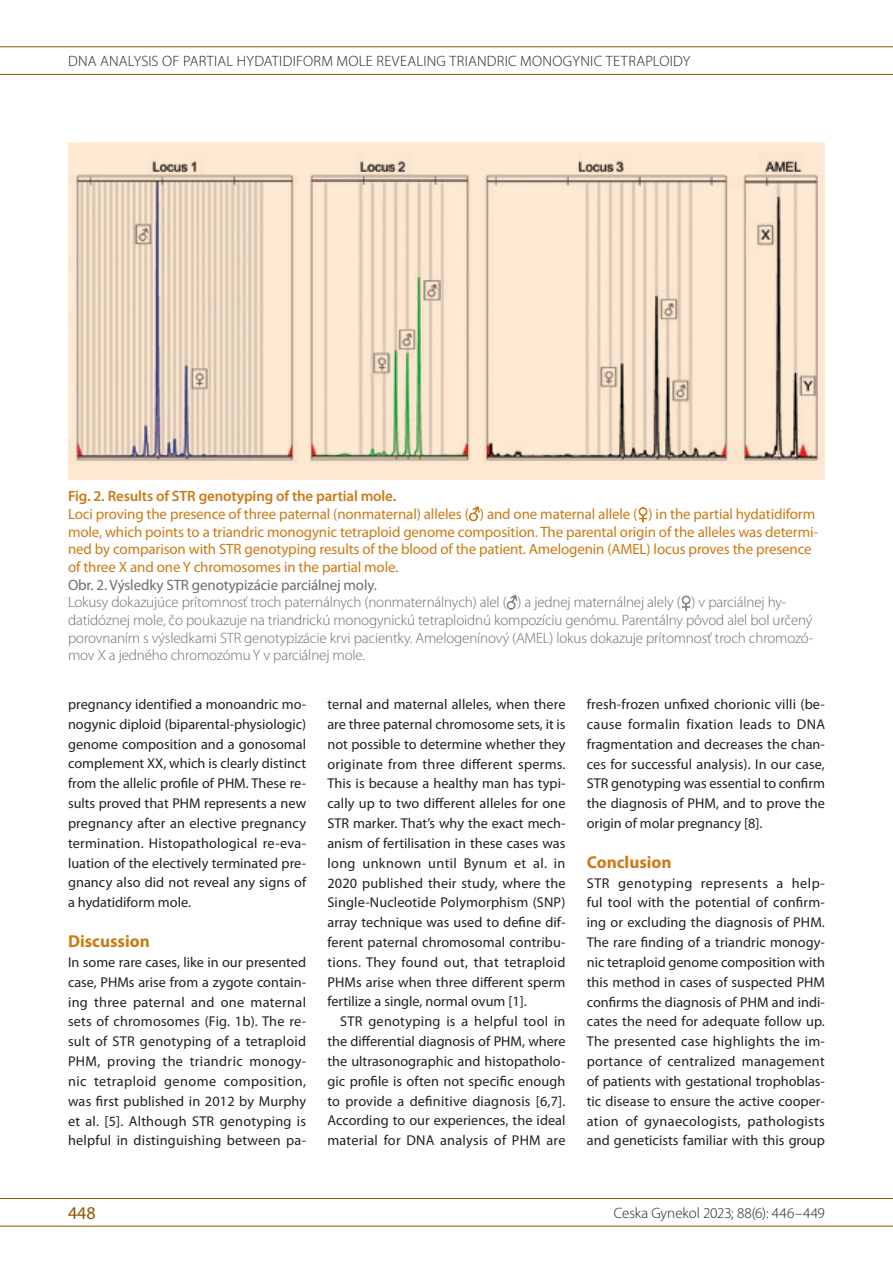
<style>
.page{position:relative;width:893px;height:1263px;background:#fff}
.page>*{position:absolute;margin:0;border:0;box-sizing:border-box;transform-origin:0 0}
.t1{font:18px "Myriad Pro";color:#905500}
.t2{font:700 17.25px "Myriad Pro";color:#cb7a16}
.t3{font:300 15px/17.7px "Myriad Pro";letter-spacing:-.01em;color:#6c6d70}
.t4{font:15px/17.7px "Myriad Pro";letter-spacing:-.01em;color:#cb7a16}
.t5{font:300 15px "Myriad Pro";letter-spacing:.015em;color:#231f20}
.t6{font:300 15px "Myriad Pro";letter-spacing:-.005em;color:#231f20}
.t7{font:14.25px/19.8px "Myriad Pro";letter-spacing:.005em;color:#231f20;text-align:justify}
.s1{font-weight:600}
.s2{font-family:"Times New Roman"}
.s3{font-weight:400}
.s4{font-family:"Times New Roman";font-weight:400}
</style>
<div class="page">
<hr style="left:0;top:46px;width:893px;height:1px;background:#905500">
<hr style="left:0;top:74px;width:893px;height:1px;background:#905500">
<hr style="left:0;top:1198px;width:893px;height:1px;background:#905500">
<hr style="left:0;top:1226px;width:893px;height:1px;background:#905500">
<svg style="left:469px;top:506px;width:11px;height:15px"></svg>
<svg style="left:638px;top:507px;width:9px;height:16px"></svg>
<svg style="left:507px;top:595px;width:10px;height:14px"></svg>
<svg style="left:682px;top:596px;width:8px;height:15px"></svg>
<img style="left:68px;top:142px;width:757px;height:337px">
<p class="t5" style="left:68px;top:53px;width:123px">DNA analysis of partia</p>
<p class="t5" style="left:226px;top:53px;width:37px">l hydatidiform</p>
<p class="t5" style="left:337px;top:53px;width:95px">mole revealing</p>
<p class="t5" style="left:449px;top:53px;width:9px">triandric</p>
<p class="t5" style="left:520px;top:53px;width:12px">monog</p>
<p class="t5" style="left:573px;top:53px;width:58px">ynic tetrap</p>
<p class="t5" style="left:653px;top:53px;width:39px">loidy</p>
<p class="t4" style="left:68px;top:487px;width:752px"><span class="s1">Fig. 2. Results of STR genotyping of the partial mole.<br></span>Loci proving the presence of three paternal (nonmaternal) alleles (<span class="s2">♂</span>) and one maternal allele (<span class="s2">♀</span>) in the partial hydatidiform mole, which points to a triandric monogynic tetraploid genome composition. The parental origin of the alleles was determi&shy;ned by comparison with STR genotyping results of the blood of the patient. Amelogenin (AMEL) locus proves the presence of three X and one Y chromosomes in the partial mole.</p>
<p class="t3" style="left:68px;top:576px;width:747px"><span class="s3">Obr. 2. Výsledky STR genotypizácie parciálnej moly.<br></span>Lokusy dokazujúce prítomnosť troch paternálnych (nonmaternálnych) alel (<span class="s4">♂</span>) a jednej maternálnej alely (<span class="s4">♀</span>) v parciálnej hy&shy;datidóznej mole, čo poukazuje na triandrickú monogynickú tetraploidnú kompozíciu genómu. Parentálny pôvod alel bol určený porovnaním s výsledkami STR genotypizácie krvi pacientky. Amelogenínový (AMEL) lokus dokazuje prítomnosť troch chromozó&shy;mov X a jedného chromozómu Y v parciálnej mole.</p>
<p class="t7" style="left:68px;top:694px;width:240px">pregnancy identified a monoandric mo&shy;nogynic diploid (biparental-physiologic) genome composition and a gonosomal complement XX, which is clearly distinct from the allelic profile of PHM. These re&shy;sults proved that PHM represents a new pregnancy after an elective pregnancy termination. Histopathological re-eva&shy;luation of the electively terminated pre&shy;gnancy also did not reveal any signs of a hydatidiform mole.</p>
<p class="t2" style="left:68px;top:930px;width:83px">Discussion</p>
<p class="t7" style="left:68px;top:952px;width:240px">In some rare cases, like in our presented case, PHMs arise from a zygote contain&shy;ing three paternal and one maternal sets of chromosomes (Fig. 1b). The re&shy;sult of STR genotyping of a tetraploid PHM, proving the triandric monogy&shy;nic tetraploid genome composition, was first published in 2012 by Murphy et al. [5]. Although STR genotyping is helpful in distinguishing between pa-</p>
<p class="t7" style="left:327px;top:694px;width:240px">ternal and maternal alleles, when there are three paternal chromosome sets, it is not possible to determine whether they originate from three different sperms.<br>This is because a healthy man has typi&shy;cally up to two different alleles for one STR marker. That’s why the exact mech&shy;anism of fertilisation in these cases was long unknown until Bynum et al. in 2020 published their study, where the Single-Nucleotide Polymorphism (SNP) array technique was used to define dif&shy;ferent paternal chromosomal contribu&shy;tions. They found out, that tetraploid PHMs arise when three different sperm fertilize a single, normal ovum [1].</p>
<p class="t7" style="left:327px;top:1011px;width:240px;text-indent:13px">STR genotyping is a helpful tool in the differential diagnosis of PHM, where the ultrasonographic and histopatholo&shy;gic profile is often not specific enough to provide a definitive diagnosis [6,7].<br>According to our experiences, the ideal material for DNA analysis of PHM are</p>
<p class="t7" style="left:587px;top:694px;width:240px">fresh-frozen unfixed chorionic villi (be&shy;cause formalin fixation leads to DNA fragmentation and decreases the chan&shy;ces for successful analysis). In our case, STR genotyping was essential to confirm the diagnosis of PHM, and to prove the origin of molar pregnancy [8].</p>
<p class="t2" style="left:587px;top:851px;width:86px">Conclusion</p>
<p class="t7" style="left:587px;top:873px;width:240px">STR genotyping represents a help&shy;ful tool with the potential of confirm&shy;ing or excluding the diagnosis of PHM.<br>The rare finding of a triandric monogy&shy;nic tetraploid genome composition with this method in cases of suspected PHM confirms the diagnosis of PHM and indi&shy;cates the need for adequate follow up.<br>The presented case highlights the im&shy;portance of centralized management of patients with gestational trophoblas&shy;tic disease to ensure the active cooper&shy;ation of gynaecologists, pathologists and geneticists familiar with this group</p>
<p class="t1" style="left:68px;top:1202px;width:29px">448</p>
<p class="t6" style="left:614px;top:1205px;width:213px">Ceska Gynekol 2023; 88(6): 446–449</p>
</div>
